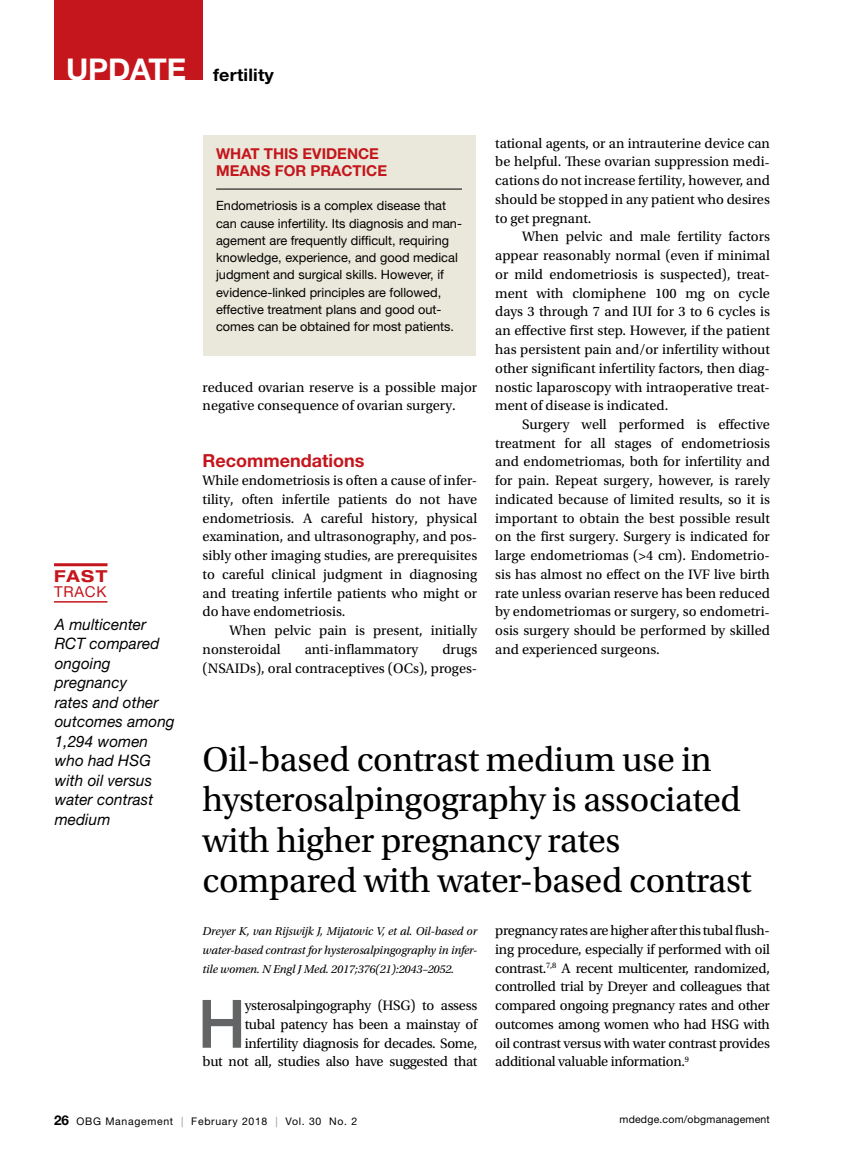
<style>
.page{position:relative;width:851px;height:1161px;background:#fff}
.page>*{position:absolute;margin:0;border:0;box-sizing:border-box;transform-origin:0 0}
.t1{font:500 66.9px "Helvetica Neue LT Std";color:#636466}
.t2{font:36px/40.5px "Utopia Std";letter-spacing:-.01em;color:#000}
.t3{font:700 18px "Helvetica Neue LT Std";color:#c4161c}
.t4{font:700 17.25px "Helvetica Neue LT Std";letter-spacing:.01em;color:#000;scale:1.04 1}
.t5{font:700 expanded 16.5px "Helvetica Neue LT Std";color:#c4161c}
.t6{font:italic 15.75px/19.5px "Helvetica Neue LT Std";letter-spacing:.005em;color:#000}
.t7{font:700 15px/17.2px "Helvetica Neue LT Std";color:#c4161c}
.t8{font:15px "Helvetica Neue LT Std";letter-spacing:.05em;color:#c4161c}
.t9{font:14.4px/18.8px "Utopia Std";color:#000;text-align:justify}
.t10{font:14.4px/18.8px "Utopia Std";letter-spacing:-.02em;color:#000;text-align:right}
.t11{font:12.75px/17.2px "Helvetica Neue LT Std";color:#000}
.t12{font:italic 12px/18.8px "Utopia Std";letter-spacing:-.01em;color:#000;text-align:justify}
.t13{font:10.5px "Helvetica Neue LT Std";letter-spacing:.065em;color:#000}
.t14{font:10.5px "Helvetica Neue LT Std";letter-spacing:.02em;color:#000}
.s1{font-size:30px;color:#fff}
.s2{font-weight:700;font-size:13.5px}
.s3{color:#939598}
</style>
<div class="page">
<div style="left:54px;top:0;width:148px;height:80px;background:#c4161c"></div>
<hr style="left:54px;top:601px;width:53px;height:2px;background:#c4161c">
<hr style="left:54px;top:563px;width:53px;height:3px;background:#c4161c">
<div style="left:202px;top:135px;width:273px;height:221px;background:#eae8da"></div>
<hr style="left:216px;top:189px;width:246px;height:1px;background:#000">
<p class="t4" style="left:66px;top:64px;width:201px"><span class="s1">UPDATE</span> fertility</p>
<p class="t5" style="left:54px;top:566px;width:55px">FAST</p>
<p class="t8" style="left:54px;top:583px;width:54px">TRACK</p>
<p class="t6" style="left:55px;top:614px;width:121px">A multicenter<br>RCT compared ongoing pregnancy<br>rates and other outcomes among<br>1,294 women who had HSG with oil versus water contrast medium</p>
<p class="t7" style="left:216px;top:145px;width:172px">WHAT THIS EVIDENCE<br>MEANS FOR PRACTICE</p>
<p class="t11" style="left:216px;top:197px;width:247px">Endometriosis is a complex disease that can cause infertility. Its diagnosis and man&shy;agement are frequently difficult, requiring knowledge, experience, and good medical judgment and surgical skills. However, if evidence-linked principles are followed, effective treatment plans and good out&shy;comes can be obtained for most patients.</p>
<p class="t9" style="left:202px;top:378px;width:276px">reduced ovarian reserve is a possible major negative consequence of ovarian surgery.</p>
<p class="t3" style="left:202px;top:449px;width:163px">Recommendations</p>
<p class="t9" style="left:202px;top:471px;width:276px">While endometriosis is often a cause of infer&shy;tility, often infertile patients do not have endometriosis. A careful history, physical examination, and ultrasonography, and pos&shy;sibly other imaging studies, are prerequisites to careful clinical judgment in diagnosing and treating infertile patients who might or do have endometriosis.</p>
<p class="t9" style="left:202px;top:621px;width:276px;text-indent:27px">When pelvic pain is present, initially nonsteroidal</p>
<p class="t9" style="left:202px;top:640px;width:276px;text-align:right">drugs<br>(NSAIDs), oral contraceptives (OCs), proges-</p>
<p class="t9" style="left:305px;top:640px;width:115px">anti-inflammatory</p>
<p class="t9" style="left:495px;top:134px;width:276px">tational agents, or an intrauterine device can be helpful. These ovarian suppression medi&shy;cations do not increase fertility, however, and should be stopped in any patient who desires to get pregnant.</p>
<p class="t9" style="left:495px;top:228px;width:276px;text-indent:27px">When pelvic and male fertility factors appear reasonably normal (even if minimal or mild endometriosis is suspected), treat&shy;ment with clomiphene 100 mg on cycle days 3 through 7 and IUI for 3 to 6 cycles is an effective first step. However, if the patient has persistent pain and/or infertility without other significant infertility factors, then diag&shy;nostic laparoscopy with intraoperative treat&shy;ment of disease is indicated.</p>
<p class="t9" style="left:495px;top:415px;width:276px;text-indent:27px">Surgery well performed is effective treatment for all stages of endometriosis and endometriomas, both for infertility and for pain. Repeat surgery, however, is rarely indicated because of limited results, so it is important to obtain the best possible result on the first surgery. Surgery is indicated for large endometriomas (&gt;4 cm). Endometrio&shy;sis has almost no effect on the IVF live birth rate unless ovarian reserve has been reduced by endometriomas or surgery, so endometri&shy;osis surgery should be performed by skilled and experienced surgeons.</p>
<h2 class="t2" style="left:202px;top:740px;width:550px">Oil-based contrast medium use in hysterosalpingography is associated with higher pregnancy rates compared with water-based contrast</h2>
<p class="t12" style="left:202px;top:922px;width:276px">Dreyer K, van Rijswijk J, Mijatovic V, et al. Oil-based or water-based contrast for hysterosalpingography in infer&shy;tile women. N Engl J Med. 2017;376(21):2043–2052.</p>
<h1 class="t1" style="left:198px;top:984px;width:50px">H</h1>
<p class="t9" style="left:495px;top:921px;width:276px">pregnancy rates are higher after this tubal flush&shy;ing procedure, especially if performed with oil contrast.<sup>7,8</sup> A recent multicenter, randomized, controlled trial by Dreyer and colleagues that compared ongoing pregnancy rates and other outcomes among women who had HSG with oil contrast versus with water contrast provides additional valuable information.<sup>9</sup></p>
<p class="t10" style="left:202px;top:996px;width:276px">ysterosalpingography (HSG) to assess<br>tubal patency has been a mainstay of infertility diagnosis for decades. Some,<br>but not all, studies also have suggested that</p>
<p class="t13" style="left:54px;top:1115px;width:305px"><span class="s2">26</span> OBG Management <span class="s3">|</span> February 2018 <span class="s3">|</span> Vol. 30 No. 2</p>
<p class="t14" style="left:619px;top:1114px;width:152px">mdedge.com/obgmanagement</p>
</div>
